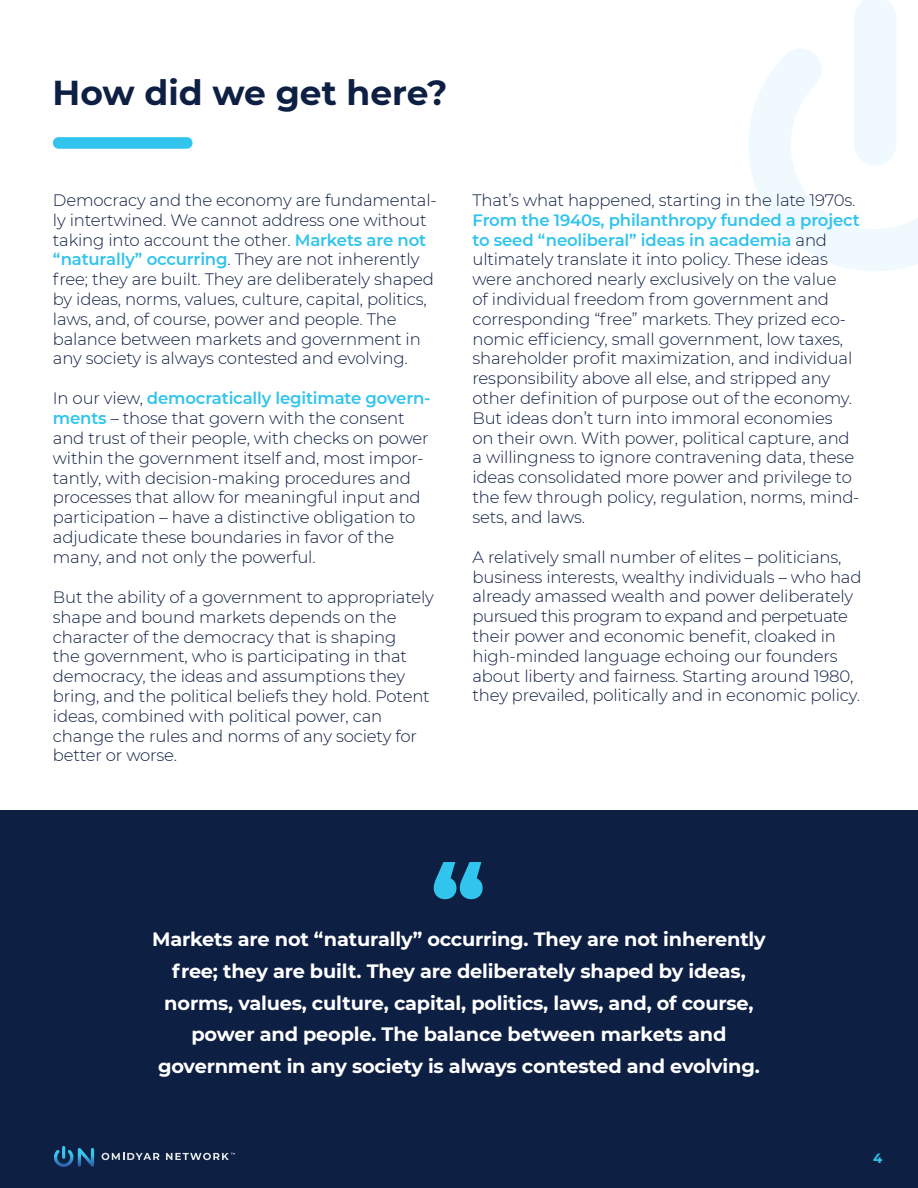
<style>
.page{position:relative;width:918px;height:1188px;background:#fff}
.page>*{position:absolute;margin:0;border:0;box-sizing:border-box;transform-origin:0 0}
.t1{font:700 34.5px "Montserrat";color:#0e1f44}
.t2{font:700 19.35px/31.7px "Montserrat";letter-spacing:-.01em;color:#fff;text-align:center}
.t3{font:300 16.5px/19.8px "Montserrat";letter-spacing:-.01em;color:#0e1f44}
.t4{font:700 13.5px "Montserrat";color:#31c4ec}
.s1{font-weight:600;color:#31c4ec}
</style>
<div class="page">
<svg style="left:749px;top:0;width:169px;height:271px"></svg>
<div style="left:53px;top:137px;width:140px;height:12px;background:#31c4ec;border-radius:6px"></div>
<div style="left:0;top:810px;width:918px;height:378px;background:#0e1f44"></div>
<svg style="left:54px;top:1146px;width:40px;height:21px"></svg>
<svg style="left:102px;top:1153px;width:57px;height:7px"></svg>
<svg style="left:166px;top:1153px;width:69px;height:7px"></svg>
<svg style="left:434px;top:862px;width:49px;height:37px"></svg>
<h1 class="t1" style="left:52px;top:68px;width:396px">How did we get here?</h1>
<p class="t3" style="left:53px;top:190px;width:385px">Democracy and the economy are fundamental&shy;ly intertwined. We cannot address one without taking into account the other. <span class="s1">Markets are not “naturally” occurring</span>. They are not inherently free; they are built. They are deliberately shaped by ideas, norms, values, culture, capital, politics, laws, and, of course, power and people. The balance between markets and government in any society is always contested and evolving.</p>
<p class="t3" style="left:53px;top:388px;width:379px">In our view, <span class="s1">democratically legitimate govern&shy;ments</span> – those that govern with the consent and trust of their people, with checks on power within the government itself and, most impor&shy;tantly, with decision-making procedures and processes that allow for meaningful input and participation – have a distinctive obligation to adjudicate these boundaries in favor of the many, and not only the powerful.</p>
<p class="t3" style="left:53px;top:587px;width:383px">But the ability of a government to appropriately shape and bound markets depends on the character of the democracy that is shaping<br>the government, who is participating in that democracy, the ideas and assumptions they bring, and the political beliefs they hold. Potent ideas, combined with political power, can change the rules and norms of any society for better or worse.</p>
<p class="t3" style="left:472px;top:190px;width:384px">That’s what happened, starting in the late 1970s.</p>
<p class="t3" style="left:472px;top:210px;width:389px"><span class="s1">From the 1940s, philanthropy funded a project to seed “neoliberal” ideas in academia</span> and ultimately translate it into policy. These ideas were anchored nearly exclusively on the value<br>of individual freedom from government and corresponding “free” markets. They prized eco&shy;nomic efficiency, small government, low taxes, shareholder profit maximization, and individual responsibility above all else, and stripped any other definition of purpose out of the economy.<br>But ideas don’t turn into immoral economies<br>on their own. With power, political capture, and a willingness to ignore contravening data, these ideas consolidated more power and privilege to the few through policy, regulation, norms, mind&shy;sets, and laws.</p>
<p class="t3" style="left:472px;top:547px;width:391px">A relatively small number of elites – politicians, business interests, wealthy individuals – who had already amassed wealth and power deliberately pursued this program to expand and perpetuate their power and economic benefit, cloaked in high-minded language echoing our founders about liberty and fairness. Starting around 1980, they prevailed, politically and in economic policy.</p>
<p class="t2" style="left:152px;top:923px;width:615px">Markets are not “naturally” occurring. They are not inherently free; they are built. They are deliberately shaped by ideas, norms, values, culture, capital, politics, laws, and, of course, power and people. The balance between markets and government in any society is always contested and evolving.</p>
<p class="t4" style="left:873px;top:1149px;width:11px">4</p>
</div>
